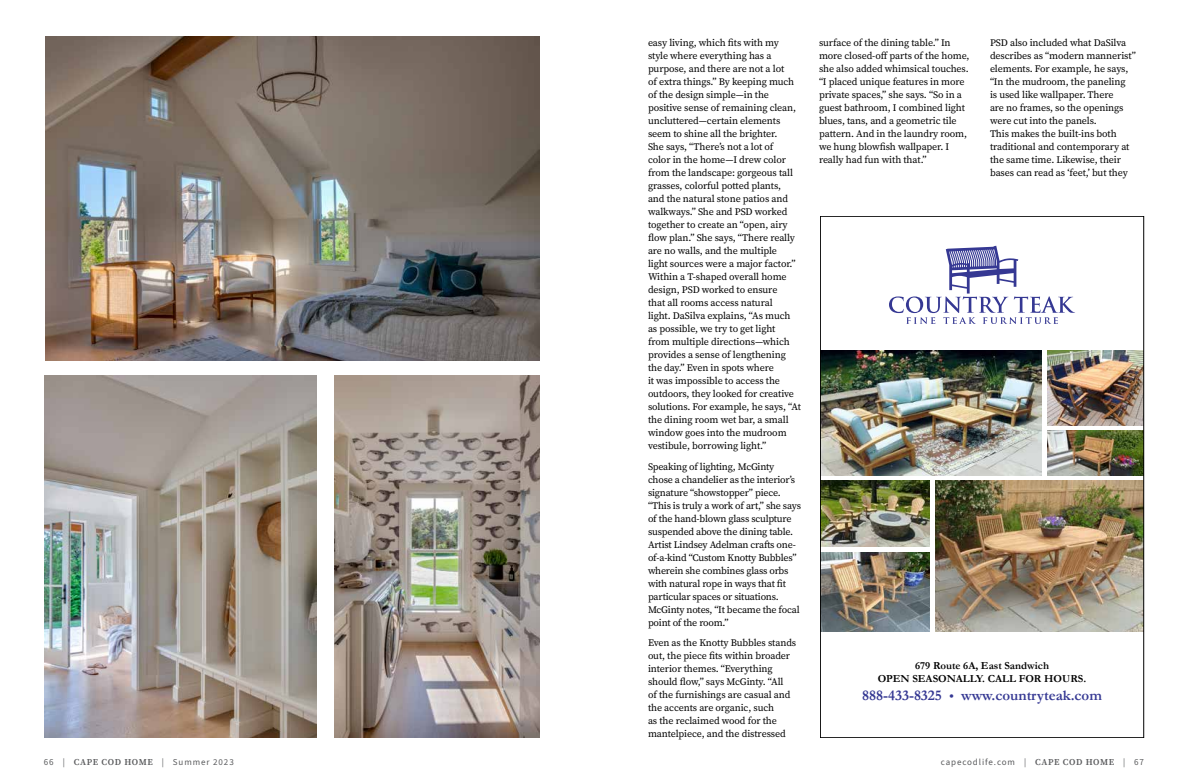
<style>
.page{position:relative;width:1188px;height:783px;background:#fff}
.page>*{position:absolute;margin:0;border:0;box-sizing:border-box;transform-origin:0 0}
.t1{font:700 14.9px "Garamond";color:#353893}
.t2{font:700 10.8px/13.2px "Garamond";color:#000;text-align:center}
.t3{font:10px/13px "Source Serif 4";letter-spacing:-.01em;color:#000}
.t4{font:9px "Source Sans 3";letter-spacing:.1em;color:#58595b}
.t5{font:9px "Source Sans 3";letter-spacing:.1em;color:#5a5b5d}
.s1{font-size:12.2px}
.s2{color:#58595b}
.s3{font-family:"Source Serif 4";font-weight:600}
.s4{font-family:"Source Serif 4";font-weight:600;color:#5a5b5d}
.s5{color:#5a5b5d}
</style>
<div class="page">
<img style="left:45px;top:36px;width:495px;height:324px">
<img style="left:44px;top:375px;width:273px;height:363px">
<img style="left:822px;top:481px;width:108px;height:66px">
<img style="left:935px;top:481px;width:207px;height:150px">
<img style="left:1047px;top:350px;width:95px;height:76px">
<img style="left:1047px;top:431px;width:95px;height:44px">
<img style="left:822px;top:350px;width:219px;height:125px">
<img style="left:822px;top:553px;width:108px;height:78px">
<svg style="left:889px;top:246px;width:186px;height:78px"></svg>
<img style="left:335px;top:376px;width:205px;height:362px">
<p class="t3" style="left:648px;top:36px;width:154px">easy living, which fits with my style where everything has a purpose, and there are not a lot<br>of extra things.” By keeping much of the design simple—in the positive sense of remaining clean, uncluttered—certain elements seem to shine all the brighter.<br>She says, “There’s not a lot of<br>color in the home—I drew color from the landscape: gorgeous tall grasses, colorful potted plants,<br>and the natural stone patios and walkways.” She and PSD worked together to create an “open, airy flow plan.” She says, “There really are no walls, and the multiple<br>light sources were a major factor.”<br>Within a T-shaped overall home design, PSD worked to ensure<br>that all rooms access natural<br>light. DaSilva explains, “As much as possible, we try to get light<br>from multiple directions—which provides a sense of lengthening the day.” Even in spots where<br>it was impossible to access the outdoors, they looked for creative solutions. For example, he says, “At the dining room wet bar, a small window goes into the mudroom vestibule, borrowing light.”</p>
<p class="t3" style="left:648px;top:460px;width:155px">Speaking of lighting, McGinty chose a chandelier as the interior’s signature “showstopper” piece. “This is truly a work of art,” she says of the hand-blown glass sculpture suspended above the dining table.<br>Artist Lindsey Adelman crafts one&shy;of-a-kind “Custom Knotty Bubbles” wherein she combines glass orbs with natural rope in ways that fit particular spaces or situations.<br>McGinty notes, “It became the focal point of the room.”</p>
<p class="t3" style="left:648px;top:636px;width:150px">Even as the Knotty Bubbles stands out, the piece fits within broader interior themes. “Everything should flow,” says McGinty. “All<br>of the furnishings are casual and the accents are organic, such<br>as the reclaimed wood for the mantelpiece, and the distressed</p>
<p class="t3" style="left:819px;top:36px;width:152px">surface of the dining table.” In more closed-off parts of the home, she also added whimsical touches. “I placed unique features in more private spaces,” she says. “So in a guest bathroom, I combined light blues, tans, and a geometric tile pattern. And in the laundry room, we hung blowfish wallpaper. I really had fun with that.”</p>
<p class="t3" style="left:990px;top:36px;width:148px">PSD also included what DaSilva describes as “modern mannerist” elements. For example, he says, “In the mudroom, the paneling<br>is used like wallpaper. There<br>are no frames, so the openings were cut into the panels.<br>This makes the built-ins both traditional and contemporary at the same time. Likewise, their bases can read as ‘feet,’ but they</p>
<p class="t2" style="left:878px;top:659px;width:210px">679 Route 6A, East Sandwich<br>OPEN SEASONALLY. CALL FOR HOURS.</p>
<h1 class="t1" style="left:862px;top:687px;width:241px">888-433-8325 <span class="s1">•</span> www.countryteak.com</h1>
<p class="t5" style="left:44px;top:756px;width:191px">66 <span class="s2">|</span> <span class="s3">CAPE COD HOME</span> | Summer 2023</p>
<p class="t4" style="left:941px;top:756px;width:205px">capecodlife.com | <span class="s4">CAPE COD HOME</span> <span class="s5">| 67</span></p>
</div>
